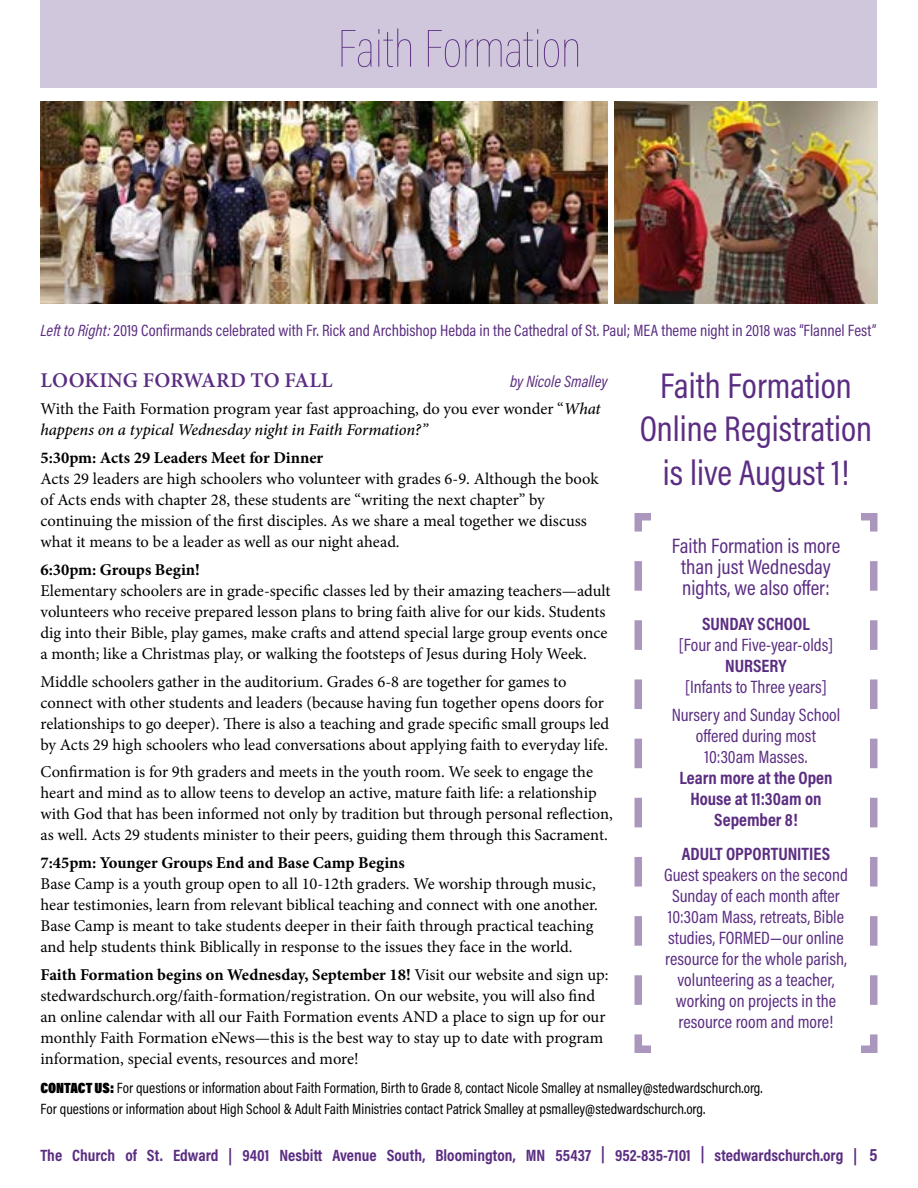
<style>
.page{position:relative;width:918px;height:1188px;background:#fff}
.page>*{position:absolute;margin:0;border:0;box-sizing:border-box;transform-origin:0 0}
.t1{font:100 54px "Acumin Pro Cond";color:#5b2d82}
.t2{font:36px/43.5px "Acumin Pro Cond";color:#5b2d82;text-align:center}
.t3{font:21px/21px "Acumin Pro Cond";color:#5b2d82;text-align:center}
.t4{font:600 21px "Minion Pro";letter-spacing:.01em;color:#5b2d82}
.t5{font:18px/21px "Acumin Pro Cond";color:#5b2d82;text-align:center}
.t6{font:700 18px/21px "Acumin Pro Cond";color:#5b2d82;text-align:center}
.t7{font:16.5px/21px "Minion Pro";color:#000}
.t8{font:16.5px "Acumin Pro Cond";color:#5b2d82}
.t9{font:700 16.5px "Acumin Pro Cond";color:#5b2d82}
.t10{font:700 16.5px "Minion Pro";color:#000}
.t11{font:italic 16.5px "Acumin Pro Cond";color:#5b2d82}
.t12{font:15px/21px "Acumin Pro Cond";color:#000}
.s1{font-style:italic}
.s2{font-weight:500;font-style:italic}
.s3{font-weight:700}
.s4{font-weight:900}
.s5{font-size:18px}
</style>
<div class="page">
<div style="left:40px;top:0;width:838px;height:88px;background:#d1c7dc"></div>
<img style="left:614px;top:101px;width:264px;height:203px">
<img style="left:40px;top:101px;width:568px;height:203px">
<svg style="left:634px;top:513px;width:244px;height:540px"></svg>
<div style="left:651px;top:506px;width:210px;height:554px;background:#fff"></div>
<h1 class="t1" style="left:338px;top:15px;width:246px">Faith Formation</h1>
<p class="t8" style="left:40px;top:320px;width:837px"><span class="s1">Left to Right:</span> 2019 Confirmands celebrated with Fr. Rick and Archbishop Hebda in the Cathedral of St. Paul; MEA theme night in 2018 was “Flannel Fest”</p>
<p class="t4" style="left:41px;top:365px;width:294px">LOOKING FORWARD TO FALL</p>
<p class="t11" style="left:510px;top:370px;width:99px">by Nicole Smalley</p>
<p class="t7" style="left:40px;top:399px;width:562px">With the Faith Formation program year fast approaching, do you ever wonder “<span class="s2">What happens on a typical Wednesday night in Faith Formation?”</span></p>
<p class="t10" style="left:40px;top:446px;width:284px">5:30pm: Acts 29 Leaders Meet for Dinner</p>
<p class="t7" style="left:40px;top:468px;width:560px">Acts 29 leaders are high schoolers who volunteer with grades 6-9. Although the book of Acts ends with chapter 28, these students are “writing the next chapter” by continuing the mission of the first disciples. As we share a meal together we discuss what it means to be a leader as well as our night ahead.</p>
<p class="t10" style="left:40px;top:558px;width:161px">6:30pm: Groups Begin!</p>
<p class="t7" style="left:40px;top:580px;width:572px">Elementary schoolers are in grade-specific classes led by their amazing teachers—adult volunteers who receive prepared lesson plans to bring faith alive for our kids. Students dig into their Bible, play games, make crafts and attend special large group events once a month; like a Christmas play, or walking the footsteps of Jesus during Holy Week.</p>
<p class="t7" style="left:40px;top:671px;width:570px">Middle schoolers gather in the auditorium. Grades 6-8 are together for games to connect with other students and leaders (because having fun together opens doors for relationships to go deeper). There is also a teaching and grade specific small groups led by Acts 29 high schoolers who lead conversations about applying faith to everyday life.</p>
<p class="t7" style="left:40px;top:762px;width:574px">Confirmation is for 9th graders and meets in the youth room. We seek to engage the heart and mind as to allow teens to develop an active, mature faith life: a relationship with God that has been informed not only by tradition but through personal reflection, as well. Acts 29 students minister to their peers, guiding them through this Sacrament.</p>
<p class="t10" style="left:40px;top:851px;width:366px">7:45pm: Younger Groups End and Base Camp Begins</p>
<p class="t7" style="left:40px;top:873px;width:559px">Base Camp is a youth group open to all 10-12th graders. We worship through music, hear testimonies, learn from relevant biblical teaching and connect with one another.<br>Base Camp is meant to take students deeper in their faith through practical teaching and help students think Biblically in response to the issues they face in the world.</p>
<p class="t7" style="left:40px;top:964px;width:569px"><span class="s3">Faith Formation begins on Wednesday, September 18!</span> Visit our website and sign up: stedwardschurch.org/faith-formation/registration. On our website, you will also find an online calendar with all our Faith Formation events AND a place to sign up for our monthly Faith Formation eNews—this is the best way to stay up to date with program information, special events, resources and more!</p>
<h2 class="t2" style="left:640px;top:363px;width:234px">Faith Formation<br>Online Registration is live August 1!</h2>
<p class="t3" style="left:672px;top:535px;width:170px">Faith Formation is more than just Wednesday nights, we also offer:</p>
<p class="t6" style="left:702px;top:613px;width:109px">SUNDAY SCHOOL</p>
<p class="t5" style="left:679px;top:634px;width:156px">[Four and Five-year-olds]</p>
<p class="t6" style="left:725px;top:655px;width:63px">NURSERY</p>
<p class="t5" style="left:672px;top:672px;width:170px;line-height:27.8px">[Infants to Three years]<br>Nursery and Sunday School</p>
<p class="t5" style="left:696px;top:725px;width:122px">offered during most<br>10:30am Masses.</p>
<p class="t6" style="left:679px;top:766px;width:155px">Learn more at the Open<br>House at 11:30am on<br>Sepember 8!</p>
<p class="t6" style="left:682px;top:843px;width:150px">ADULT OPPORTUNITIES</p>
<p class="t5" style="left:664px;top:864px;width:185px">Guest speakers on the second<br>Sunday of each month after<br>10:30am Mass, retreats, Bible studies, FORMED—our online resource for the whole parish, volunteering as a teacher, working on projects in the resource room and more!</p>
<p class="t12" style="left:40px;top:1077px;width:724px"><span class="s4">CONTACT US:</span> For questions or information about Faith Formation, Birth to Grade 8, contact Nicole Smalley at nsmalley@stedwardschurch.org.<br>For questions or information about High School &amp; Adult Faith Ministries contact Patrick Smalley at psmalley@stedwardschurch.org.</p>
<p class="t9" style="left:40px;top:1144px;width:838px">The Church of St. Edward | 9401 Nesbitt Avenue South, Bloomington, MN 55437 | 952-835-7101 | stedwardschurch.org | <span class="s5">5</span></p>
</div>
